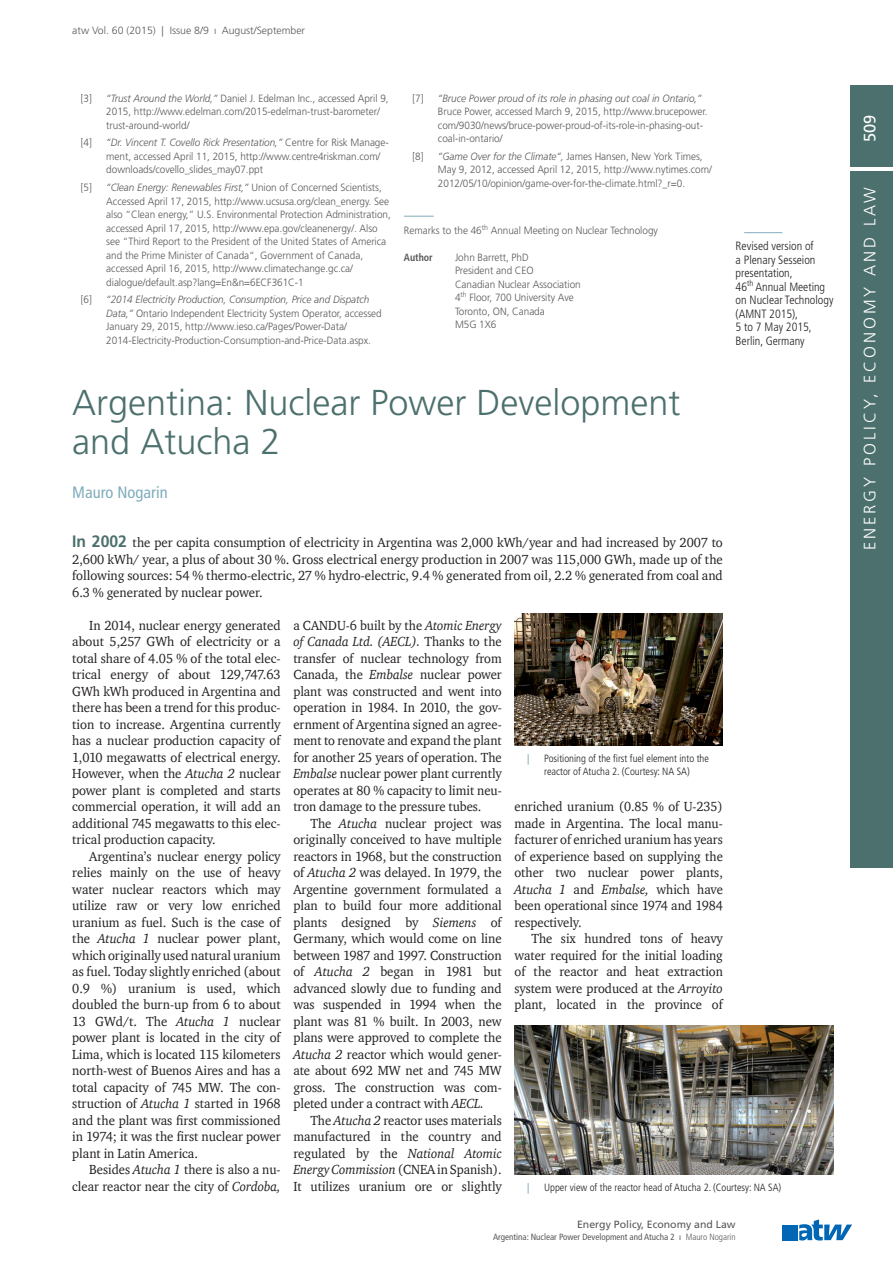
<style>
.page{position:relative;width:893px;height:1263px;background:#fff}
.page>*{position:absolute;margin:0;border:0;box-sizing:border-box;transform-origin:0 0}
.t1{font:300 36px/39px "Frutiger LT Std";color:#4c706d}
.t2{font:300 16.5px "Frutiger LT Std";letter-spacing:.18em;color:#fff}
.t3{font:condensed 16.5px "Frutiger LT Std";color:#81adbc}
.t4{font:16.5px "Frutiger LT Std";color:#fff}
.t5{font:13.5px/16.5px "ITC Charter Com";color:#231f20;text-align:justify;scale:.95 1}
.t6{font:13.5px/16.5px "ITC Charter Com";color:#231f20;text-align:justify;scale:.94 1}
.t7{font:300 condensed 12px/13.5px "Frutiger LT Std";color:#231f20}
.t8{font:300 10.5px/13.5px "Frutiger LT Std";color:#57585a;scale:.95 1}
.t9{font:300 condensed 10.5px/13.5px "Frutiger LT Std";color:#231f20}
.t10{font:italic 300 10.5px "Frutiger LT Std";color:#57585a;scale:.95 1}
.t11{font:300 10.5px "Frutiger LT Std";color:#57585a}
.t12{font:10.5px "Frutiger LT Std";color:#57585a}
.t13{font:700 condensed 10.5px "Frutiger LT Std";color:#57585a;scale:.95 1}
.t14{font:10.5px "Frutiger LT Std";color:#81adbc}
.t15{font:condensed 9px "Frutiger LT Std";color:#57585a}
.s1{font-style:italic}
.s2{font-family:"Frutiger LT Std";font-weight:700;font-size:16.5px;color:#4c706d}
.s3{font-weight:300}
</style>
<div class="page">
<svg style="left:799px;top:1219px;width:53px;height:21px"></svg>
<div style="left:782px;top:1225px;width:16px;height:15px;background:#0166b3"></div>
<div style="left:850px;top:171px;width:43px;height:696px;background:#4c706d"></div>
<div style="left:850px;top:85px;width:43px;height:82px;background:#4c706d"></div>
<hr style="left:744px;top:232px;width:38px;height:1px;background:#81adbc">
<hr style="left:404px;top:216px;width:30px;height:1px;background:#81adbc">
<img style="left:514px;top:613px;width:209px;height:132px">
<img style="left:514px;top:1026px;width:319px;height:148px">
<p class="t11" style="left:72px;top:24px;width:234px">atw Vol. 60 (2015) | Issue 8/9 ı August/September</p>
<p class="t8" style="left:81px;top:91px;width:13px">[3]</p>
<p class="t8" style="left:106px;top:91px;width:299px"><span class="s1">“Trust Around the World,”</span> Daniel J. Edelman Inc., accessed April 9,<br>2015, http://www.edelman.com/2015-edelman-trust-barometer/ trust-around-world/</p>
<p class="t8" style="left:81px;top:136px;width:13px">[4]</p>
<p class="t8" style="left:106px;top:136px;width:299px"><span class="s1">“Dr. Vincent T. Covello Rick Presentation,”</span> Centre for Risk Manage&shy;ment, accessed April 11, 2015, http://www.centre4riskman.com/ downloads/covello_slides_may07.ppt</p>
<p class="t8" style="left:81px;top:181px;width:13px">[5]</p>
<p class="t8" style="left:106px;top:181px;width:301px"><span class="s1">“Clean Energy: Renewables First,”</span> Union of Concerned Scientists, Accessed April 17, 2015, http://www.ucsusa.org/clean_energy. See also “Clean energy,” U.S. Environmental Protection Administration, accessed April 17, 2015, http://www.epa.gov/cleanenergy/. Also see “Third Report to the President of the United States of America and the Prime Minister of Canada“, Government of Canada, accessed April 16, 2015, http://www.climatechange.gc.ca/ dialogue/default.asp?lang=En&amp;n=6ECF361C-1</p>
<p class="t8" style="left:81px;top:293px;width:13px">[6]</p>
<p class="t8" style="left:106px;top:293px;width:291px"><span class="s1">“2014 Electricity Production, Consumption, Price and Dispatch Data,”</span> Ontario Independent Electricity System Operator, accessed January 29, 2015, http://www.ieso.ca/Pages/Power-Data/ 2014-Electricity-Production-Consumption-and-Price-Data.aspx.</p>
<p class="t8" style="left:412px;top:91px;width:13px">[7]</p>
<p class="t10" style="left:438px;top:92px;width:279px">“Bruce Power proud of its role in phasing out coal in Ontario,”</p>
<p class="t8" style="left:438px;top:105px;width:285px">Bruce Power, accessed March 9, 2015, http://www.brucepower. com/9030/news/bruce-power-proud-of-its-role-in-phasing-out&shy;coal-in-ontario/</p>
<p class="t8" style="left:412px;top:150px;width:13px">[8]</p>
<p class="t8" style="left:438px;top:150px;width:290px"><span class="s1">“Game Over for the Climate“,</span> James Hansen, New York Times,<br>May 9, 2012, accessed April 12, 2015, http://www.nytimes.com/<br>2012/05/10/opinion/game-over-for-the-climate.html?_r=0.</p>
<p class="t8" style="left:404px;top:223px;width:269px">Remarks to the 46<sup>th</sup> Annual Meeting on Nuclear Technology</p>
<p class="t13" style="left:404px;top:251px;width:32px">Author</p>
<p class="t8" style="left:455px;top:250px;width:134px">John Barrett, PhD<br>President and CEO<br>Canadian Nuclear Association<br>4<sup>th</sup> Floor, 700 University Ave<br>Toronto, ON, Canada<br>M5G 1X6</p>
<p class="t7" style="left:736px;top:239px;width:99px">Revised version of<br>a Plenary Sesseion presentation,<br>46<sup>th</sup> Annual Meeting on Nuclear Technology (AMNT 2015),<br>5 to 7 May 2015,<br>Berlin, Germany</p>
<h1 class="t1" style="left:72px;top:384px;width:610px">Argentina: Nuclear Power Development and Atucha 2</h1>
<p class="t3" style="left:72px;top:482px;width:97px">Mauro Nogarin</p>
<p class="t5" style="left:72px;top:534px;width:686px"><span class="s2">In 2002</span> the per capita consumption of electricity in Argentina was 2,000 kWh/year and had increased by 2007 to 2,600 kWh/ year, a plus of about 30 %. Gross electrical energy production in 2007 was 115,000 GWh, made up of the following sources: 54 % thermo-electric, 27 % hydro-electric, 9.4 % generated from oil, 2.2 % generated from coal and 6.3 % generated by nuclear power.</p>
<p class="t5" style="left:72px;top:616px;width:221px;text-indent:17px">In 2014, nuclear energy generated about 5,257 GWh of electricity or a total share of 4.05 % of the total elec&shy;trical energy of about 129,747.63<br>GWh kWh produced in Argentina and there has been a trend for this produc&shy;tion to increase. Argentina currently has a nuclear production capacity of 1,010 megawatts of electrical energy.<br>However, when the <span class="s1">Atucha 2</span> nuclear power plant is completed and starts commercial operation, it will add an additional 745 megawatts to this elec&shy;trical production capacity.</p>
<p class="t5" style="left:72px;top:847px;width:221px;text-indent:17px">Argentina’s nuclear energy policy relies mainly on the use of heavy water nuclear reactors which may utilize raw or very low enriched uranium as fuel. Such is the case of the <span class="s1">Atucha 1</span> nuclear power plant, which originally used natural uranium as fuel. Today slightly enriched (about 0.9 %) uranium is used, which doubled the burn-up from 6 to about 13 GWd/t. The <span class="s1">Atucha 1</span> nuclear power plant is located in the city of Lima, which is located 115 kilometers north-west of Buenos Aires and has a total capacity of 745 MW. The con&shy;struction of <span class="s1">Atucha 1</span> started in 1968 and the plant was first commissioned in 1974; it was the first nuclear power plant in Latin America.</p>
<p class="t6" style="left:72px;top:1161px;width:223px;text-align:right">Besides <span class="s1">Atucha 1</span> there is also a nu&shy;clear reactor near the city of <span class="s1">Cordoba,</span></p>
<p class="t6" style="left:293px;top:616px;width:223px">a CANDU-6 built by the <span class="s1">Atomic Energy of Canada Ltd. (AECL).</span> Thanks to the transfer of nuclear technology from Canada, the <span class="s1">Embalse</span> nuclear power plant was constructed and went into operation in 1984. In 2010, the gov&shy;ernment of Argentina signed an agree&shy;ment to renovate and expand the plant for another 25 years of operation. The <span class="s1">Embalse</span> nuclear power plant currently operates at 80 % capacity to limit neu&shy;tron damage to the pressure tubes.</p>
<p class="t5" style="left:293px;top:814px;width:221px;text-indent:17px">The <span class="s1">Atucha</span> nuclear project was originally conceived to have multiple reactors in 1968, but the construction of <span class="s1">Atucha 2</span> was delayed. In 1979, the Argentine government formulated a plan to build four more additional plants designed by <span class="s1">Siemens</span> of Germany, which would come on line between 1987 and 1997. Construction of <span class="s1">Atucha 2</span> began in 1981 but advanced slowly due to funding and was suspended in 1994 when the plant was 81 % built. In 2003, new plans were approved to complete the <span class="s1">Atucha 2</span> reactor which would gener&shy;ate about 692 MW net and 745 MW gross. The construction was com&shy;pleted under a contract with <span class="s1">AECL.</span></p>
<p class="t6" style="left:293px;top:1111px;width:223px;text-indent:17px">The <span class="s1">Atucha 2</span> reactor uses materials manufactured in the country and regulated by the <span class="s1">National Atomic Energy Commission</span> (CNEA in Spanish).<br>It utilizes uranium ore or slightly</p>
<p class="t14" style="left:527px;top:752px;width:4px">|</p>
<p class="t9" style="left:544px;top:751px;width:166px">Positioning of the first fuel element into the reactor of Atucha 2. (Courtesy: NA SA)</p>
<p class="t6" style="left:514px;top:798px;width:223px">enriched uranium (0.85 % of U-235) made in Argentina. The local manu&shy;facturer of enriched uranium has years of experience based on supplying the other two nuclear power plants, <span class="s1">Atucha 1</span> and <span class="s1">Embalse,</span> which have been operational since 1974 and 1984 respectively.</p>
<p class="t6" style="left:514px;top:930px;width:223px;text-indent:17px">The six hundred tons of heavy water required for the initial loading of the reactor and heat extraction system were produced at the <span class="s1">Arroyito </span>plant, located in the province of</p>
<p class="t14" style="left:527px;top:1181px;width:4px">|</p>
<p class="t9" style="left:544px;top:1180px;width:238px">Upper view of the reactor head of Atucha 2. (Courtesy: NA SA)</p>
<p class="t12" style="left:577px;top:1218px;width:160px">Energy Policy, Economy and Law</p>
<p class="t15" style="left:493px;top:1232px;width:244px">Argentina: Nuclear Power Development and Atucha 2 ı <span class="s3">Mauro Nogarin</span></p>
<p class="t4" style="left:860px;top:142px;width:29px;rotate:-90deg">509</p>
<p class="t2" style="left:860px;top:550px;width:365px;rotate:-90deg">ENERGY POLICY, ECONOMY AND LAW</p>
</div>
